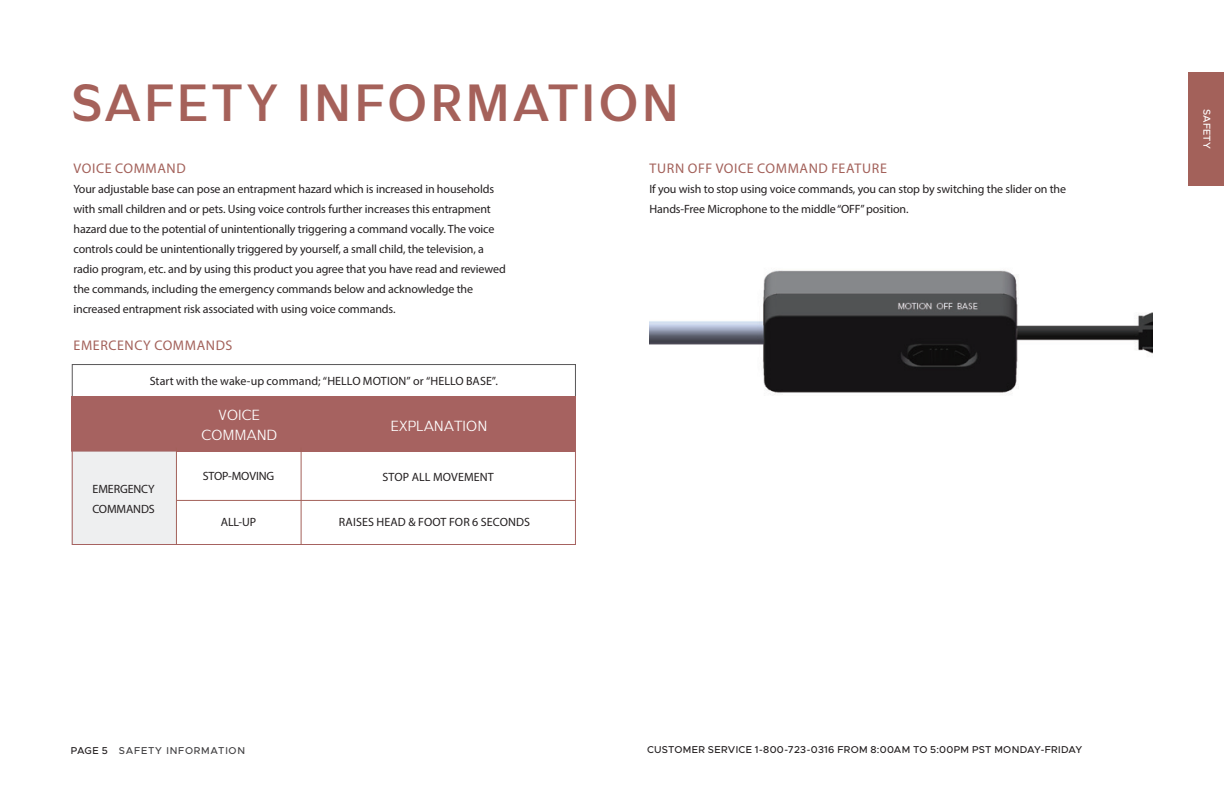
<style>
.page{position:relative;width:1224px;height:792px;background:#fff}
.page>*{position:absolute;margin:0;border:0;box-sizing:border-box;transform-origin:0 0}
.t1{font:700 50px "Stark";letter-spacing:.05em;color:#a5615a}
.t2{font:14px "Myriad Pro";letter-spacing:.045em;color:#a3615a}
.t3{font:14px "Stark";color:#fff}
.t4{font:12px/20px "Myriad Pro";letter-spacing:-.01em;color:#231f20}
.t5{font:12px "Myriad Pro";letter-spacing:.01em;color:#231f20}
.t6{font:500 10px "Metropolis";letter-spacing:.03em;color:#231f20}
.t7{font:500 10px "Metropolis";letter-spacing:.075em;color:#414042}
.t8{font:500 10px "Metropolis";color:#fff}
</style>
<div class="page">
<img style="left:649px;top:270px;width:504px;height:125px">
<div style="left:72px;top:364px;width:504px;height:34px;border:1px solid #585758"></div>
<div style="left:72px;top:396px;width:504px;height:55px;background:#a66260"></div>
<div style="left:72px;top:451px;width:104px;height:94px;background:#eeeff0"></div>
<div style="left:72px;top:396px;width:504px;height:149px;border:1px solid #a66260"></div>
<hr style="left:176px;top:448px;width:1px;height:97px;background:#a3615a">
<hr style="left:301px;top:448px;width:1px;height:97px;background:#a3615a">
<hr style="left:177px;top:500px;width:399px;height:1px;background:#a3615a">
<div style="left:1189px;top:72px;width:35px;height:114px;background:#a3615a"></div>
<p class="t1" style="left:72px;top:71px;width:609px">SAFETY INFORMATION</p>
<p class="t2" style="left:74px;top:160px;width:114px">VOICE COMMAND</p>
<p class="t4" style="left:73px;top:179px;width:434px">Your adjustable base can pose an entrapment hazard which is increased in households with small children and or pets. Using voice controls further increases this entrapment hazard due to the potential of unintentionally triggering a command vocally. The voice controls could be unintentionally triggered by yourself, a small child, the television, a radio program, etc. and by using this product you agree that you have read and reviewed the commands, including the emergency commands below and acknowledge the increased entrapment risk associated with using voice commands.</p>
<p class="t2" style="left:74px;top:337px;width:160px">EMERCENCY COMMANDS</p>
<p class="t4" style="left:150px;top:371px;width:350px">Start with the wake-up command; “HELLO MOTION” or “HELLO BASE”.</p>
<p class="t3" style="left:219px;top:407px;width:43px">VOICE</p>
<p class="t3" style="left:201px;top:427px;width:78px">COMMAND</p>
<p class="t3" style="left:390px;top:418px;width:98px">EXPLANATION</p>
<p class="t4" style="left:93px;top:479px;width:64px">EMERGENCY</p>
<p class="t4" style="left:92px;top:499px;width:64px">COMMANDS</p>
<p class="t4" style="left:203px;top:466px;width:73px">STOP-MOVING</p>
<p class="t5" style="left:383px;top:470px;width:113px">STOP ALL MOVEMENT</p>
<p class="t4" style="left:221px;top:512px;width:37px">ALL-UP</p>
<p class="t5" style="left:339px;top:515px;width:193px">RAISES HEAD &amp; FOOT FOR 6 SECONDS</p>
<p class="t2" style="left:650px;top:160px;width:239px">TURN OFF VOICE COMMAND FEATURE</p>
<p class="t4" style="left:649px;top:179px;width:418px">If you wish to stop using voice commands, you can stop by switching the slider on the<br>Hands-Free Microphone to the middle “OFF” position.</p>
<p class="t6" style="left:71px;top:744px;width:38px">PAGE 5</p>
<p class="t6" style="left:647px;top:743px;width:437px">CUSTOMER SERVICE 1-800-723-0316 FROM 8:00AM TO 5:00PM PST MONDAY-FRIDAY</p>
<p class="t7" style="left:119px;top:744px;width:128px">SAFETY INFORMATION</p>
<p class="t8" style="left:1213px;top:109px;width:41px;rotate:90deg">SAFETY</p>
</div>
